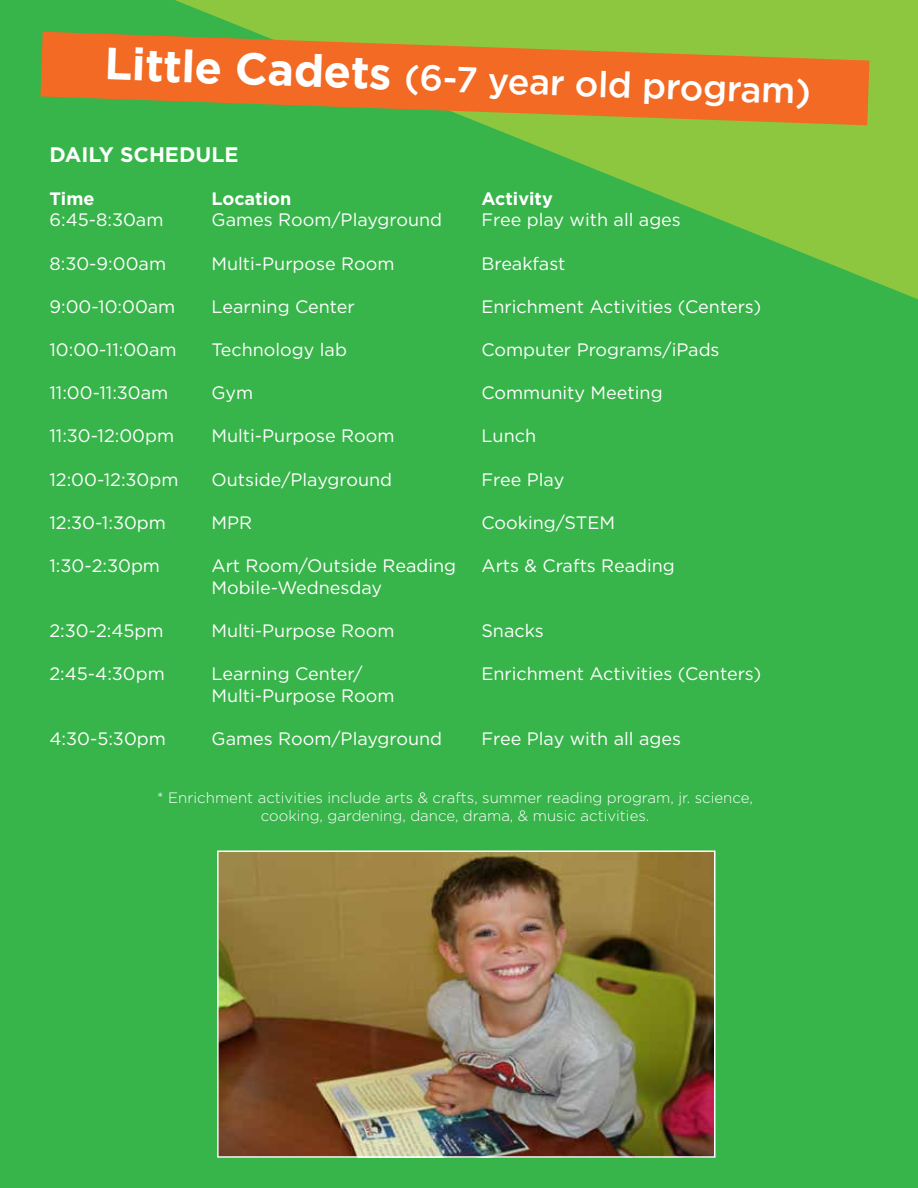
<style>
.page{position:relative;width:918px;height:1188px;background:#37b44a}
.page>*{position:absolute;margin:0;border:0;box-sizing:border-box;transform-origin:0 0}
.t1{font:500 36px "Gotham";color:#fff}
.t2{font:700 21px "Gotham";color:#fff}
.t3{font:18px "Gotham";color:#fff}
.t4{font:700 18px "Gotham";color:#fff}
.t5{font:300 15px/18px "Gotham";color:#fff;text-align:center}
.s1{font-weight:700;font-size:45px}
</style>
<div class="page">
<svg style="left:175px;top:0;width:743px;height:299px"></svg>
<svg style="left:40px;top:32px;width:829px;height:93px;fill:#f26a24"></svg>
<img style="left:220px;top:853px;width:493px;height:302px">
<div style="left:217px;top:850px;width:499px;height:308px;border:2px solid #fff"></div>
<h1 class="t1" style="left:105px;top:43px;width:708px;rotate:2deg"><span class="s1">Little Cadets</span> (6-7 year old program)</h1>
<p class="t2" style="left:49px;top:140px;width:190px">DAILY SCHEDULE</p>
<p class="t4" style="left:49px;top:186px;width:47px">Time</p>
<p class="t4" style="left:211px;top:186px;width:81px">Location</p>
<p class="t4" style="left:481px;top:186px;width:73px">Activity</p>
<p class="t3" style="left:49px;top:208px;width:116px">6:45-8:30am</p>
<p class="t3" style="left:211px;top:208px;width:232px">Games Room/Playground</p>
<p class="t3" style="left:481px;top:208px;width:201px">Free play with all ages</p>
<p class="t3" style="left:49px;top:252px;width:118px">8:30-9:00am</p>
<p class="t3" style="left:211px;top:252px;width:185px">Multi-Purpose Room</p>
<p class="t3" style="left:481px;top:252px;width:86px">Breakfast</p>
<p class="t3" style="left:49px;top:295px;width:127px">9:00-10:00am</p>
<p class="t3" style="left:211px;top:295px;width:145px">Learning Center</p>
<p class="t3" style="left:481px;top:295px;width:281px">Enrichment Activities (Centers)</p>
<p class="t3" style="left:49px;top:338px;width:129px">10:00-11:00am</p>
<p class="t3" style="left:211px;top:338px;width:137px">Technology lab</p>
<p class="t3" style="left:481px;top:338px;width:240px">Computer Programs/iPads</p>
<p class="t3" style="left:49px;top:381px;width:120px">11:00-11:30am</p>
<p class="t3" style="left:211px;top:381px;width:43px">Gym</p>
<p class="t3" style="left:481px;top:381px;width:183px">Community Meeting</p>
<p class="t3" style="left:49px;top:424px;width:126px">11:30-12:00pm</p>
<p class="t3" style="left:211px;top:424px;width:185px">Multi-Purpose Room</p>
<p class="t3" style="left:481px;top:424px;width:56px">Lunch</p>
<p class="t3" style="left:49px;top:468px;width:131px">12:00-12:30pm</p>
<p class="t3" style="left:211px;top:468px;width:182px">Outside/Playground</p>
<p class="t3" style="left:481px;top:468px;width:84px">Free Play</p>
<p class="t3" style="left:49px;top:511px;width:118px">12:30-1:30pm</p>
<p class="t3" style="left:211px;top:511px;width:42px">MPR</p>
<p class="t3" style="left:481px;top:511px;width:135px">Cooking/STEM</p>
<p class="t3" style="left:49px;top:554px;width:112px">1:30-2:30pm</p>
<p class="t3" style="left:211px;top:554px;width:246px">Art Room/Outside Reading</p>
<p class="t3" style="left:481px;top:554px;width:195px">Arts &amp; Crafts Reading</p>
<p class="t3" style="left:211px;top:576px;width:172px">Mobile-Wednesday</p>
<p class="t3" style="left:49px;top:619px;width:116px">2:30-2:45pm</p>
<p class="t3" style="left:211px;top:619px;width:185px">Multi-Purpose Room</p>
<p class="t3" style="left:481px;top:619px;width:64px">Snacks</p>
<p class="t3" style="left:49px;top:662px;width:117px">2:45-4:30pm</p>
<p class="t3" style="left:211px;top:662px;width:153px">Learning Center/</p>
<p class="t3" style="left:481px;top:662px;width:281px">Enrichment Activities (Centers)</p>
<p class="t3" style="left:211px;top:684px;width:185px">Multi-Purpose Room</p>
<p class="t3" style="left:49px;top:727px;width:118px">4:30-5:30pm</p>
<p class="t3" style="left:211px;top:727px;width:232px">Games Room/Playground</p>
<p class="t3" style="left:481px;top:727px;width:201px">Free Play with all ages</p>
<p class="t5" style="left:157px;top:788px;width:597px">* Enrichment activities include arts &amp; crafts, summer reading program, jr. science, cooking, gardening, dance, drama, &amp; music activities.</p>
</div>
